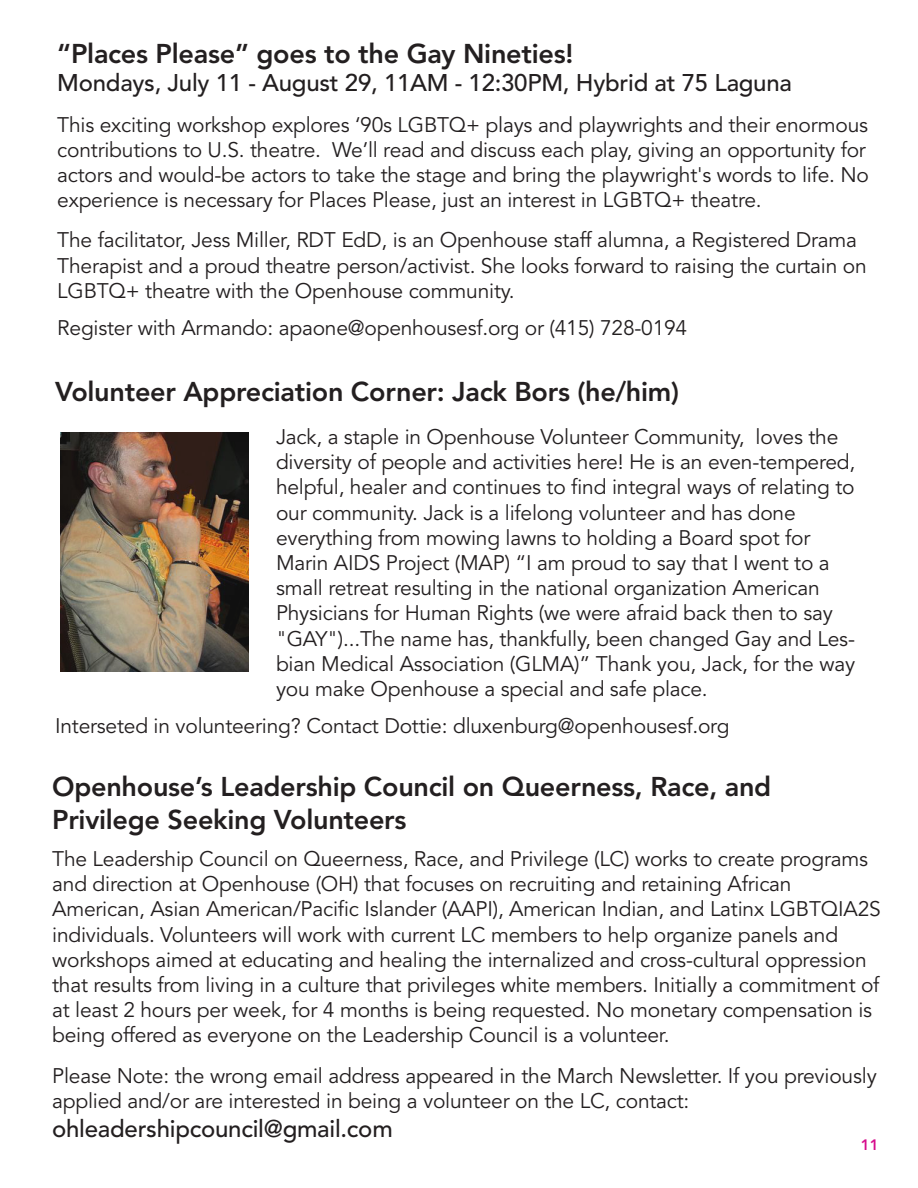
<style>
.page{position:relative;width:918px;height:1188px;background:#fff}
.page>*{position:absolute;margin:0;border:0;box-sizing:border-box;transform-origin:0 0}
.t1{font:800 27px "Avenir";letter-spacing:-.01em;color:#231f20}
.t2{font:500 24px "Avenir";letter-spacing:-.01em;color:#231f20}
.t3{font:21px/25.2px "Avenir";letter-spacing:-.01em;color:#231f20}
.t4{font:800 15px "Avenir";color:#d70c8c}
</style>
<div class="page">
<img style="left:60px;top:432px;width:189px;height:240px">
<p class="t1" style="left:57px;top:37px;width:518px">“Places Please” goes to the Gay Nineties!</p>
<p class="t2" style="left:57px;top:69px;width:736px">Mondays, July 11 - August 29, 11AM - 12:30PM, Hybrid at 75 Laguna</p>
<p class="t3" style="left:57px;top:112px;width:813px">This exciting workshop explores ‘90s LGBTQ+ plays and playwrights and their enormous contributions to U.S. theatre. We’ll read and discuss each play, giving an opportunity for actors and would-be actors to take the stage and bring the playwright's words to life. No experience is necessary for Places Please, just an interest in LGBTQ+ theatre.</p>
<p class="t3" style="left:57px;top:228px;width:811px">The facilitator, Jess Miller, RDT EdD, is an Openhouse staff alumna, a Registered Drama<br>Therapist and a proud theatre person/activist. She looks forward to raising the curtain on<br>LGBTQ+ theatre with the Openhouse community.</p>
<p class="t3" style="left:57px;top:316px;width:632px">Register with Armando: apaone@openhousesf.org or (415) 728-0194</p>
<p class="t1" style="left:55px;top:376px;width:625px">Volunteer Appreciation Corner: Jack Bors (he/him)</p>
<p class="t3" style="left:276px;top:425px;width:581px">Jack, a staple in Openhouse Volunteer Community, loves the diversity of people and activities here! He is an even-tempered, helpful, healer and continues to find integral ways of relating to our community. Jack is a lifelong volunteer and has done</p>
<p class="t3" style="left:276px;top:526px;width:581px">everything from mowing lawns to holding a Board spot for Marin AIDS Project (MAP) “I am proud to say that I went to a small retreat resulting in the national organization American Physicians for Human Rights (we were afraid back then to say "GAY")...The name has, thankfully, been changed Gay and Les&shy;bian Medical Association (GLMA)” Thank you, Jack, for the way you make Openhouse a special and safe place.</p>
<p class="t3" style="left:55px;top:714px;width:676px">Interseted in volunteering? Contact Dottie: dluxenburg@openhousesf.org</p>
<p class="t1" style="left:52px;top:771px;width:721px">Openhouse’s Leadership Council on Queerness, Race, and</p>
<p class="t1" style="left:52px;top:803px;width:356px">Privilege Seeking Volunteers</p>
<p class="t3" style="left:52px;top:847px;width:818px">The Leadership Council on Queerness, Race, and Privilege (LC) works to create programs and direction at Openhouse (OH) that focuses on recruiting and retaining African</p>
<p class="t3" style="left:52px;top:897px;width:830px">American, Asian American/Pacific Islander (AAPI), American Indian, and Latinx LGBTQIA2S individuals. Volunteers will work with current LC members to help organize panels and workshops aimed at educating and healing the internalized and cross-cultural oppression that results from living in a culture that privileges white members. Initially a commitment of at least 2 hours per week, for 4 months is being requested. No monetary compensation is being offered as everyone on the Leadership Council is a volunteer.</p>
<p class="t3" style="left:52px;top:1063px;width:826px">Please Note: the wrong email address appeared in the March Newsletter. If you previously</p>
<p class="t3" style="left:52px;top:1088px;width:639px">applied and/or are interested in being a volunteer on the LC, contact:</p>
<p class="t2" style="left:52px;top:1114px;width:342px">ohleadershipcouncil@gmail.com</p>
<p class="t4" style="left:861px;top:1136px;width:19px">11</p>
</div>
